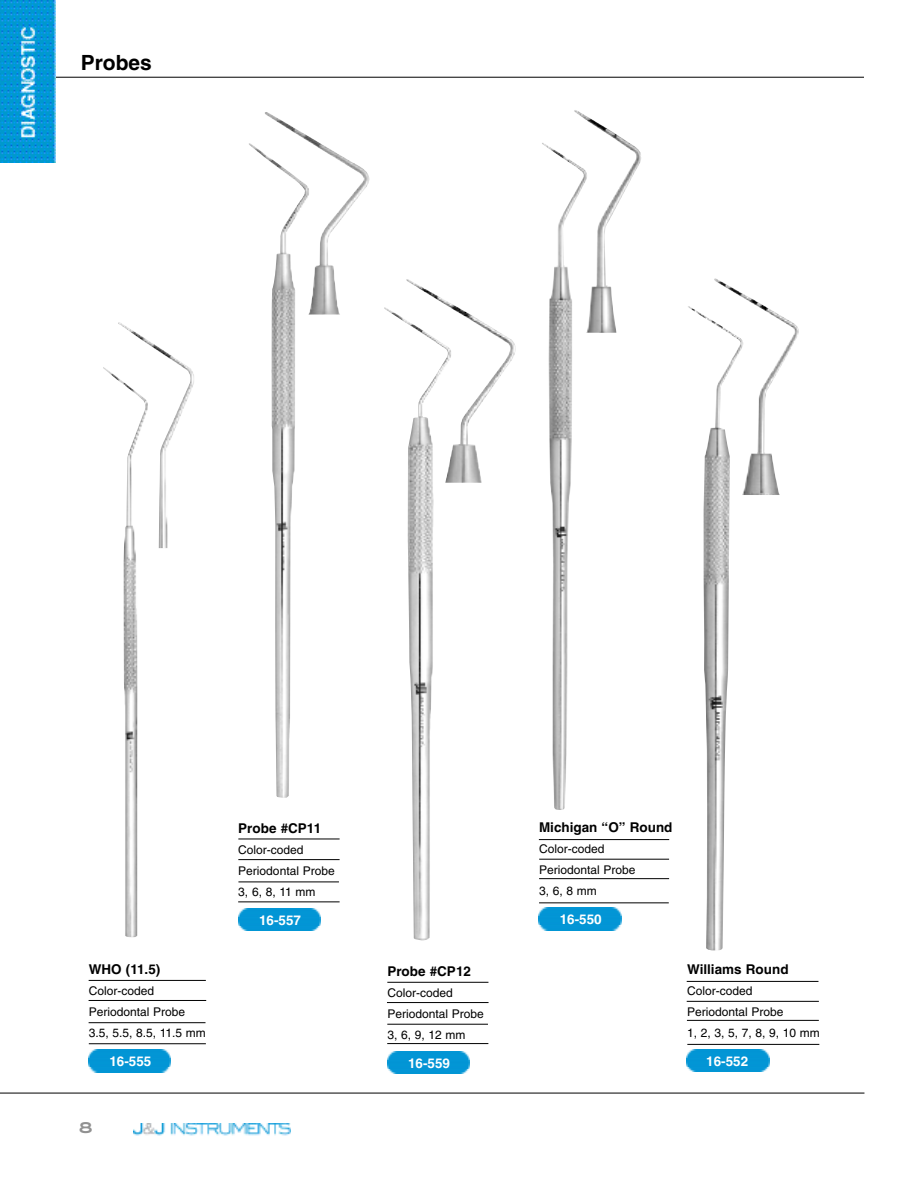
<style>
.page{position:relative;width:918px;height:1188px;background:#fff}
.page>*{position:absolute;margin:0;border:0;box-sizing:border-box;transform-origin:0 0}
.t1{font:700 21px "Helvetica";color:#000}
.t2{font:700 15px "Blair ITC Std";color:#919191}
.t3{font:700 13.5px "Helvetica";color:#000}
.t4{font:700 13.5px "Helvetica";color:#fff}
.t5{font:12px/21px "Helvetica";color:#000}
</style>
<div class="page">
<img style="left:134px;top:1123px;width:157px;height:13px">
<hr style="left:0;top:77px;width:864px;height:1px;background:#000">
<img style="left:0;top:0;width:55px;height:162px">
<img style="left:103px;top:367px;width:35px;height:571px">
<img style="left:118px;top:322px;width:76px;height:226px">
<img style="left:249px;top:143px;width:46px;height:655px">
<img style="left:263px;top:112px;width:107px;height:204px">
<img style="left:384px;top:307px;width:50px;height:634px">
<hr style="left:0;top:1093px;width:864px;height:1px;background:#000">
<img style="left:405px;top:279px;width:111px;height:204px">
<hr style="left:89px;top:980px;width:117px;height:1px;background:#000">
<hr style="left:89px;top:1000px;width:117px;height:1px;background:#000">
<svg style="left:88px;top:1049px;width:78px;height:24px"></svg>
<img style="left:89px;top:1050px;width:82px;height:9px">
<img style="left:89px;top:1059px;width:82px;height:13px">
<hr style="left:89px;top:1022px;width:117px;height:1px;background:#000">
<hr style="left:89px;top:1043px;width:117px;height:1px;background:#000">
<hr style="left:238px;top:839px;width:102px;height:1px;background:#000">
<hr style="left:238px;top:859px;width:102px;height:1px;background:#000">
<img style="left:238px;top:909px;width:82px;height:8px">
<img style="left:238px;top:917px;width:82px;height:14px">
<hr style="left:238px;top:882px;width:101px;height:1px;background:#000">
<hr style="left:238px;top:902px;width:102px;height:1px;background:#000">
<hr style="left:387px;top:982px;width:101px;height:1px;background:#000">
<hr style="left:387px;top:1002px;width:102px;height:1px;background:#000">
<img style="left:387px;top:1051px;width:82px;height:9px">
<img style="left:387px;top:1060px;width:82px;height:14px">
<hr style="left:387px;top:1024px;width:101px;height:1px;background:#000">
<hr style="left:387px;top:1043px;width:101px;height:1px;background:#000">
<img style="left:542px;top:143px;width:31px;height:667px">
<img style="left:573px;top:110px;width:68px;height:223px">
<hr style="left:539px;top:839px;width:130px;height:1px;background:#000">
<hr style="left:539px;top:859px;width:130px;height:1px;background:#000">
<svg style="left:538px;top:907px;width:84px;height:24px"></svg>
<img style="left:539px;top:908px;width:82px;height:9px">
<img style="left:539px;top:917px;width:82px;height:13px">
<hr style="left:539px;top:878px;width:130px;height:1px;background:#000">
<hr style="left:539px;top:903px;width:130px;height:1px;background:#000">
<img style="left:688px;top:306px;width:42px;height:645px">
<img style="left:712px;top:278px;width:87px;height:217px">
<hr style="left:687px;top:981px;width:131px;height:1px;background:#000">
<hr style="left:687px;top:1001px;width:132px;height:1px;background:#000">
<img style="left:687px;top:1050px;width:82px;height:8px">
<img style="left:687px;top:1058px;width:82px;height:14px">
<hr style="left:687px;top:1020px;width:132px;height:1px;background:#000">
<hr style="left:687px;top:1044px;width:132px;height:1px;background:#000">
<h1 class="t1" style="left:81px;top:54px;width:73px">Probes</h1>
<p class="t3" style="left:89px;top:964px;width:73px">WHO (11.5)</p>
<p class="t5" style="left:89px;top:982px;width:119px">Color-coded<br>Periodontal Probe<br>3.5, 5.5, 8.5, 11.5 mm</p>
<p class="t4" style="left:109px;top:1056px;width:44px">16-555</p>
<p class="t2" style="left:79px;top:1122px;width:16px">8</p>
<p class="t3" style="left:238px;top:823px;width:84px">Probe #CP11</p>
<p class="t5" style="left:238px;top:840px;width:98px">Color-coded<br>Periodontal Probe<br>3, 6, 8, 11 mm</p>
<p class="t4" style="left:259px;top:915px;width:44px">16-557</p>
<p class="t3" style="left:387px;top:966px;width:85px">Probe #CP12</p>
<p class="t5" style="left:387px;top:983px;width:98px">Color-coded<br>Periodontal Probe<br>3, 6, 9, 12 mm</p>
<p class="t4" style="left:408px;top:1057px;width:44px">16-559</p>
<p class="t3" style="left:539px;top:822px;width:135px">Michigan “O” Round</p>
<p class="t5" style="left:539px;top:840px;width:98px">Color-coded<br>Periodontal Probe<br>3, 6, 8 mm</p>
<p class="t4" style="left:560px;top:914px;width:44px">16-550</p>
<p class="t3" style="left:687px;top:964px;width:103px">Williams Round</p>
<p class="t5" style="left:687px;top:981px;width:134px">Color-coded<br>Periodontal Probe<br>1, 2, 3, 5, 7, 8, 9, 10 mm</p>
<p class="t4" style="left:706px;top:1056px;width:44px">16-552</p>
</div>
